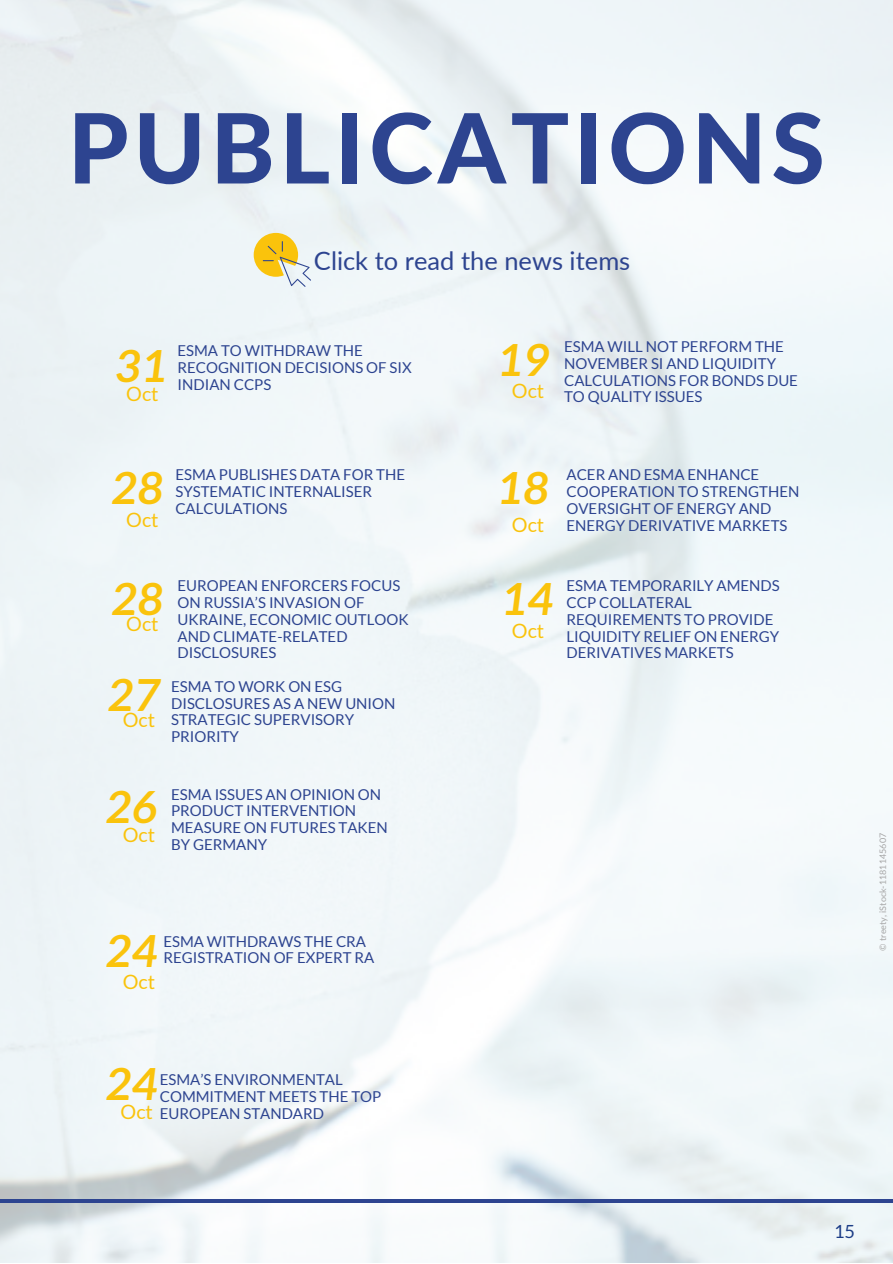
<style>
.page{position:relative;width:893px;height:1264px;background:#fff}
.page>*{position:absolute;margin:0;border:0;box-sizing:border-box;transform-origin:0 0}
.t1{font:800 96.75px "Lato";letter-spacing:.05em;color:#2d4490}
.t2{font:italic 700 44.4px "Lato";letter-spacing:.01em;color:#fac30c}
.t3{font:25.5px "Lato";color:#2d4490}
.t4{font:19.8px "Lato";color:#fac30c}
.t5{font:18.15px "Lato";color:#1c3d86}
.t6{font:15px/16.8px "Lato";color:#2d4490}
.t7{font:9px "Lato";color:#a6a6a6}
.s1{font-size:19.8px;color:#fac30c}
</style>
<div class="page">
<img style="left:0;top:0;width:892px;height:1262px">
<hr style="left:0;top:1199px;width:892px;height:3px;background:#2d4490">
<svg style="left:254px;top:233px;width:57px;height:54px;background:#e9d68c"></svg>
<h1 class="t1" style="left:68px;top:88px;width:758px">PUBLICATIONS</h1>
<h3 class="t3" style="left:314px;top:244px;width:318px">Click to read the news items</h3>
<h2 class="t2" style="left:115px;top:338px;width:53px">31</h2>
<p class="t6" style="left:177px;top:342px;width:236px">ESMA TO WITHDRAW THE<br>RECOGNITION DECISIONS OF SIX<br>INDIAN CCPS</p>
<h3 class="t4" style="left:126px;top:382px;width:34px">Oct</h3>
<h2 class="t2" style="left:111px;top:460px;width:53px">28</h2>
<p class="t6" style="left:175px;top:466px;width:231px">ESMA PUBLISHES DATA FOR THE<br>SYSTEMATIC INTERNALISER<br>CALCULATIONS</p>
<h3 class="t4" style="left:126px;top:507px;width:34px">Oct</h3>
<h2 class="t2" style="left:111px;top:571px;width:53px">28</h2>
<p class="t6" style="left:177px;top:576px;width:232px">EUROPEAN ENFORCERS FOCUS<br>ON RUSSIA’S INVASION OF<br>UKRAINE, ECONOMIC OUTLOOK<br>AND CLIMATE-RELATED<br>DISCLOSURES</p>
<h3 class="t4" style="left:126px;top:612px;width:34px">Oct</h3>
<h2 class="t2" style="left:108px;top:667px;width:53px">27</h2>
<p class="t6" style="left:171px;top:677px;width:226px">ESMA TO WORK ON ESG<br>DISCLOSURES AS A NEW UNION<br>STRATEGIC SUPERVISORY<br>PRIORITY</p>
<h3 class="t4" style="left:123px;top:708px;width:34px">Oct</h3>
<h2 class="t2" style="left:106px;top:779px;width:53px">26</h2>
<p class="t6" style="left:171px;top:785px;width:218px">ESMA ISSUES AN OPINION ON<br>PRODUCT INTERVENTION<br>MEASURE ON FUTURES TAKEN<br>BY GERMANY</p>
<h3 class="t4" style="left:123px;top:822px;width:34px">Oct</h3>
<h2 class="t2" style="left:106px;top:923px;width:53px">24</h2>
<p class="t6" style="left:163px;top:932px;width:212px">ESMA WITHDRAWS THE CRA<br>REGISTRATION OF EXPERT RA</p>
<h3 class="t4" style="left:123px;top:969px;width:34px">Oct</h3>
<h2 class="t2" style="left:106px;top:1056px;width:53px">24</h2>
<p class="t6" style="left:160px;top:1070px;width:184px">ESMA’S ENVIRONMENTAL</p>
<p class="t6" style="left:160px;top:1087px;width:223px">COMMITMENT MEETS THE TOP</p>
<p class="t6" style="left:121px;top:1104px;width:205px"><span class="s1">Oct</span> EUROPEAN STANDARD</p>
<h2 class="t2" style="left:497px;top:332px;width:53px">19</h2>
<p class="t6" style="left:564px;top:338px;width:235px">ESMA WILL NOT PERFORM THE<br>NOVEMBER SI AND LIQUIDITY<br>CALCULATIONS FOR BONDS DUE</p>
<h3 class="t4" style="left:512px;top:378px;width:34px">Oct</h3>
<p class="t6" style="left:564px;top:388px;width:140px">TO QUALITY ISSUES</p>
<h2 class="t2" style="left:496px;top:460px;width:53px">18</h2>
<p class="t6" style="left:566px;top:466px;width:194px">ACER AND ESMA ENHANCE</p>
<p class="t6" style="left:566px;top:483px;width:234px">COOPERATION TO STRENGTHEN</p>
<p class="t6" style="left:566px;top:500px;width:206px">OVERSIGHT OF ENERGY AND</p>
<p class="t6" style="left:512px;top:517px;width:277px"><span class="s1">Oct</span> ENERGY DERIVATIVE MARKETS</p>
<h2 class="t2" style="left:501px;top:571px;width:53px">14</h2>
<p class="t6" style="left:566px;top:576px;width:215px">ESMA TEMPORARILY AMENDS<br>CCP COLLATERAL<br>REQUIREMENTS TO PROVIDE<br>LIQUIDITY RELIEF ON ENERGY<br>DERIVATIVES MARKETS</p>
<h3 class="t4" style="left:512px;top:618px;width:34px">Oct</h3>
<p class="t7" style="left:877px;top:950px;width:119px;rotate:-90deg">© treety, iStock-1181145607</p>
<p class="t5" style="left:834px;top:1219px;width:23px">15</p>
</div>
